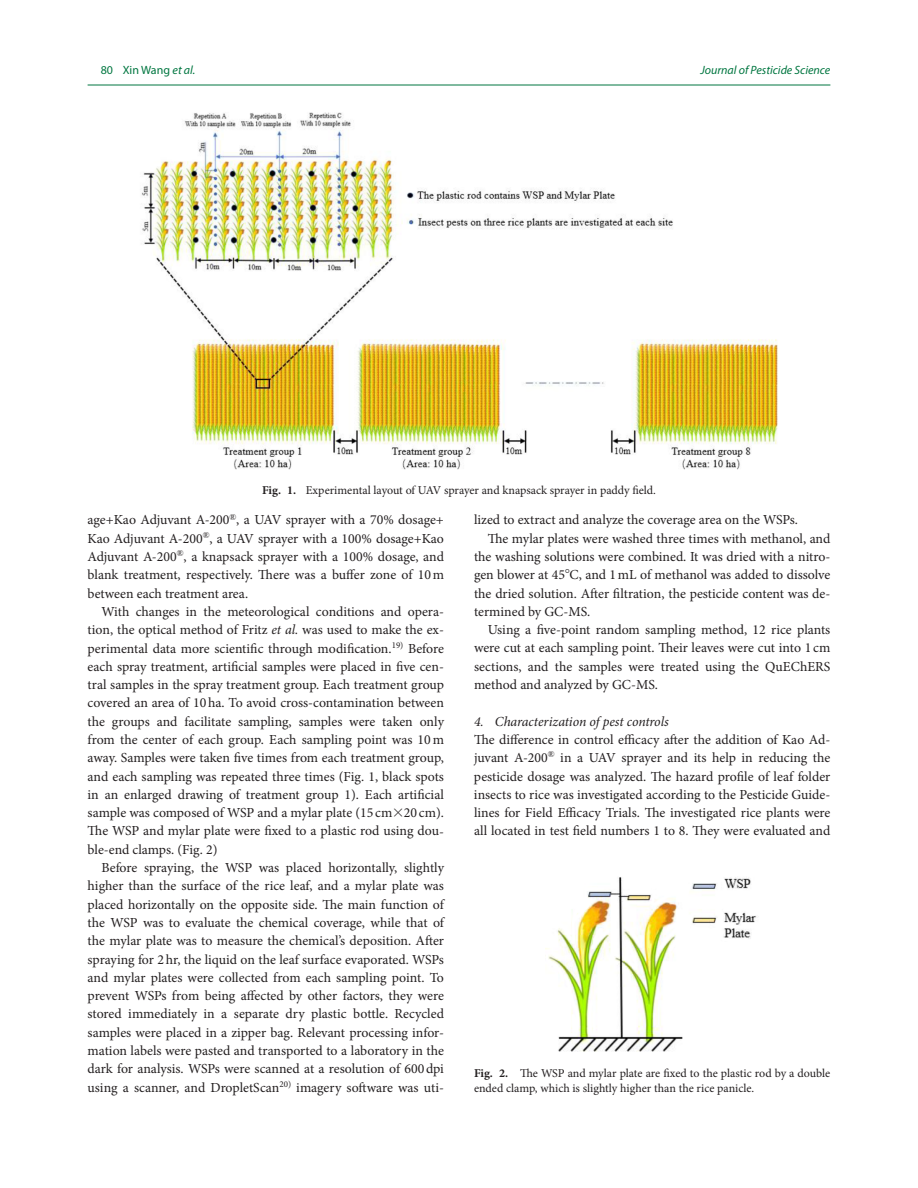
<style>
.page{position:relative;width:918px;height:1188px;background:#fff}
.page>*{position:absolute;margin:0;border:0;box-sizing:border-box;transform-origin:0 0}
.t1{font:13.8px/18.3px "Minion Pro";color:#231f20;text-align:justify}
.t2{font:italic 13.8px "Minion Pro";letter-spacing:-.01em;color:#231f20}
.t3{font:12px/15px "Minion Pro";letter-spacing:-.005em;color:#231f20}
.t4{font:italic 12px "Myriad Pro";color:#007640}
.t5{font:12px "Myriad Pro";color:#007640}
.s1{font-style:italic}
.s2{font-weight:700}
</style>
<div class="page">
<hr style="left:88px;top:85px;width:742px;height:1px;background:#007640">
<img style="left:141px;top:112px;width:637px;height:357px">
<img style="left:546px;top:877px;width:211px;height:175px">
<p class="t5" style="left:101px;top:62px;width:96px">80 Xin Wang <span class="s1">et al.</span></p>
<p class="t4" style="left:700px;top:62px;width:132px">Journal of Pesticide Science</p>
<p class="t3" style="left:262px;top:483px;width:395px"><span class="s2">Fig. 1.</span> Experimental layout of UAV sprayer and knapsack sprayer in paddy field.</p>
<p class="t1" style="left:88px;top:511px;width:358px">age+Kao Adjuvant A-200<sup>®</sup>, a UAV sprayer with a 70% dosage+ Kao Adjuvant A-200<sup>®</sup>, a UAV sprayer with a 100% dosage+Kao Adjuvant A-200<sup>®</sup>, a knapsack sprayer with a 100% dosage, and blank treatment, respectively. There was a buffer zone of 10m between each treatment area.</p>
<p class="t1" style="left:88px;top:602px;width:358px;text-indent:14px">With changes in the meteorological conditions and opera&shy;tion, the optical method of Fritz <span class="s1">et al.</span> was used to make the ex&shy;perimental data more scientific through modification.<sup>19)</sup> Before each spray treatment, artificial samples were placed in five cen&shy;tral samples in the spray treatment group. Each treatment group covered an area of 10ha. To avoid cross-contamination between the groups and facilitate sampling, samples were taken only from the center of each group. Each sampling point was 10m away. Samples were taken five times from each treatment group, and each sampling was repeated three times (Fig. 1, black spots in an enlarged drawing of treatment group 1). Each artificial sample was composed of WSP and a mylar plate (15 cm 20 cm).<br>The WSP and mylar plate were fixed to a plastic rod using dou&shy;ble-end clamps. (Fig. 2)</p>
<p class="t1" style="left:88px;top:859px;width:358px;text-indent:14px">Before spraying, the WSP was placed horizontally, slightly higher than the surface of the rice leaf, and a mylar plate was placed horizontally on the opposite side. The main function of the WSP was to evaluate the chemical coverage, while that of the mylar plate was to measure the chemical’s deposition. After spraying for 2hr, the liquid on the leaf surface evaporated. WSPs and mylar plates were collected from each sampling point. To prevent WSPs from being affected by other factors, they were stored immediately in a separate dry plastic bottle. Recycled samples were placed in a zipper bag. Relevant processing infor&shy;mation labels were pasted and transported to a laboratory in the dark for analysis. WSPs were scanned at a resolution of 600dpi using a scanner, and DropletScan<sup>20)</sup> imagery software was uti-</p>
<p class="t1" style="left:474px;top:511px;width:326px">lized to extract and analyze the coverage area on the WSPs.</p>
<p class="t1" style="left:488px;top:529px;width:344px">The mylar plates were washed three times with methanol, and</p>
<p class="t1" style="left:474px;top:548px;width:358px">the washing solutions were combined. It was dried with a nitro-</p>
<p class="t1" style="left:474px;top:566px;width:358px">gen blower at 45 C, and 1mL of methanol was added to dissolve</p>
<p class="t1" style="left:474px;top:584px;width:358px">the dried solution. After filtration, the pesticide content was de-</p>
<p class="t1" style="left:474px;top:602px;width:118px">termined by GC-MS.</p>
<p class="t1" style="left:488px;top:621px;width:344px">Using a five-point random sampling method, 12 rice plants</p>
<p class="t1" style="left:474px;top:639px;width:358px">were cut at each sampling point. Their leaves were cut into 1 cm</p>
<p class="t1" style="left:474px;top:657px;width:358px">sections, and the samples were treated using the QuEChERS</p>
<p class="t1" style="left:474px;top:676px;width:186px">method and analyzed by GC-MS.</p>
<p class="t2" style="left:474px;top:712px;width:196px">4. Characterization of pest controls</p>
<p class="t1" style="left:474px;top:730px;width:358px">The difference in control efficacy after the addition of Kao Ad&shy;juvant A-200<sup>®</sup> in a UAV sprayer and its help in reducing the pesticide dosage was analyzed. The hazard profile of leaf folder insects to rice was investigated according to the Pesticide Guide&shy;lines for Field Efficacy Trials. The investigated rice plants were all located in test field numbers 1 to 8. They were evaluated and</p>
<p class="t3" style="left:474px;top:1066px;width:358px"><span class="s2">Fig. 2.</span> The WSP and mylar plate are fixed to the plastic rod by a double ended clamp, which is slightly higher than the rice panicle.</p>
</div>
